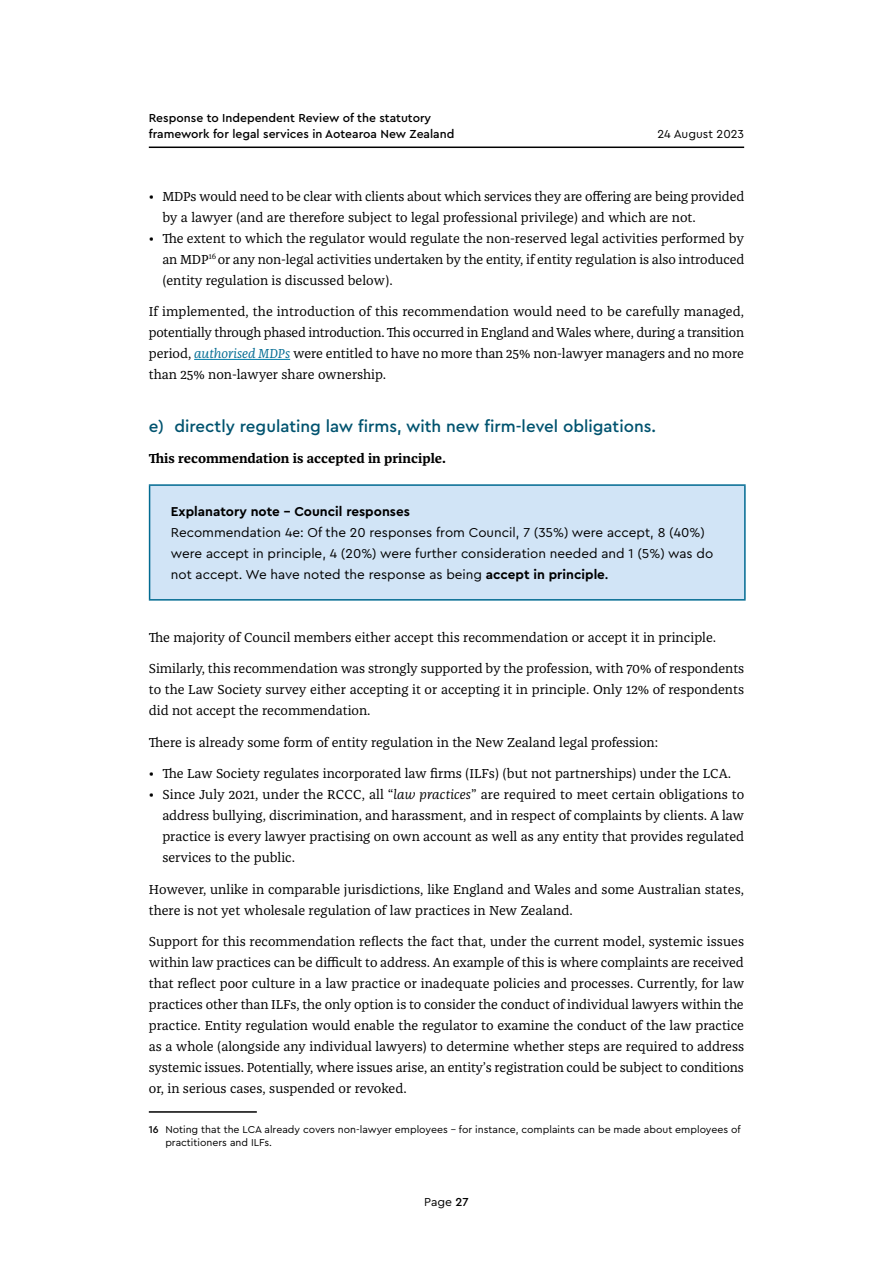
<style>
.page{position:relative;width:893px;height:1263px;background:#fff}
.page>*{position:absolute;margin:0;border:0;box-sizing:border-box;transform-origin:0 0}
.t1{font:500 16.95px "Cera PRO";color:#00536f}
.Body__Serif{font:13.5px/21px "Franziska Pro";color:#000;text-align:justify}
.Table_text{font:13.5px/21px "Cera PRO";color:#000}
.Body__Serif-2{font:700 13.5px "Franziska Pro";color:#000}
.Table_text-2{font:700 13.5px "Cera PRO";color:#000}
.t2{font:500 12.15px/15.8px "Cera PRO";color:#000}
.t3{font:12.15px "Cera PRO";color:#000}
.Footnotes{font:10.5px/12.6px "Cera PRO";color:#000}
.s1{font-style:italic;color:#006a91}
.s2{font-weight:700}
.s3{font-weight:500}
.s4{font-style:italic}
</style>
<div class="page">
<hr style="left:149px;top:147px;width:595px;height:1px;background:#000">
<hr style="left:194px;top:359px;width:96px;height:1px;background:#007eaa">
<div style="left:150px;top:485px;width:595px;height:115px;background:#d1e4f6"></div>
<hr style="left:149px;top:484px;width:597px;height:2px;background:#006a91">
<hr style="left:149px;top:486px;width:1px;height:113px;background:#006a91">
<hr style="left:744px;top:486px;width:2px;height:113px;background:#006a91">
<hr style="left:149px;top:599px;width:597px;height:2px;background:#006a91">
<hr style="left:149px;top:1111px;width:108px;height:2px;background:#000">
<p class="t2" style="left:149px;top:109px;width:307px">Response to Independent Review of the statutory framework for legal services in Aotearoa New Zealand</p>
<p class="t3" style="left:657px;top:125px;width:88px">24 August 2023</p>
<p class="Body__Serif" style="left:162px;top:185px;width:583px;text-indent:-14px">• MDPs would need to be clear with clients about which services they are offering are being provided by a lawyer (and are therefore subject to legal professional privilege) and which are not.</p>
<p class="Body__Serif" style="left:162px;top:227px;width:584px;text-indent:-14px">• The extent to which the regulator would regulate the non-reserved legal activities performed by an MDP<sup>16</sup> or any non-legal activities undertaken by the entity, if entity regulation is also introduced (entity regulation is discussed below).</p>
<p class="Body__Serif" style="left:149px;top:301px;width:597px">If implemented, the introduction of this recommendation would need to be carefully managed, potentially through phased introduction. This occurred in England and Wales where, during a transition period, <span class="s1">authorised MDPs</span> were entitled to have no more than 25% non-lawyer managers and no more than 25% non-lawyer share ownership.</p>
<p class="t1" style="left:149px;top:415px;width:509px">e) directly regulating law firms, with new firm-level obligations.</p>
<p class="Body__Serif-2" style="left:149px;top:450px;width:299px">This recommendation is accepted in principle.</p>
<p class="Table_text-2" style="left:171px;top:502px;width:241px">Explanatory note – Council responses</p>
<p class="Table_text" style="left:171px;top:521px;width:544px">Recommendation 4e: Of the 20 responses from Council, 7 (35%) were accept, 8 (40%) were accept in principle, 4 (20%) were further consideration needed and 1 (5%) was do not accept. We have noted the response as being <span class="s2">accept in principle</span><span class="s3">.</span></p>
<p class="Body__Serif" style="left:149px;top:626px;width:569px">The majority of Council members either accept this recommendation or accept it in principle.</p>
<p class="Body__Serif" style="left:149px;top:658px;width:597px">Similarly, this recommendation was strongly supported by the profession, with 70% of respondents to the Law Society survey either accepting it or accepting it in principle. Only 12% of respondents did not accept the recommendation.</p>
<p class="Body__Serif" style="left:149px;top:731px;width:511px">There is already some form of entity regulation in the New Zealand legal profession:</p>
<p class="Body__Serif" style="left:149px;top:763px;width:584px">• The Law Society regulates incorporated law firms (ILFs) (but not partnerships) under the LCA.</p>
<p class="Body__Serif" style="left:162px;top:784px;width:583px;text-indent:-14px">• Since July 2021, under the RCCC, all “<span class="s4">law practices</span>” are required to meet certain obligations to address bullying, discrimination, and harassment, and in respect of complaints by clients. A law practice is every lawyer practising on own account as well as any entity that provides regulated services to the public.</p>
<p class="Body__Serif" style="left:149px;top:878px;width:597px">However, unlike in comparable jurisdictions, like England and Wales and some Australian states, there is not yet wholesale regulation of law practices in New Zealand.</p>
<p class="Body__Serif" style="left:149px;top:931px;width:597px">Support for this recommendation reflects the fact that, under the current model, systemic issues within law practices can be difficult to address. An example of this is where complaints are received that reflect poor culture in a law practice or inadequate policies and processes. Currently, for law practices other than ILFs, the only option is to consider the conduct of individual lawyers within the practice. Entity regulation would enable the regulator to examine the conduct of the law practice as a whole (alongside any individual lawyers) to determine whether steps are required to address systemic issues. Potentially, where issues arise, an entity’s registration could be subject to conditions or, in serious cases, suspended or revoked.</p>
<p class="Footnotes" style="left:165px;top:1123px;width:577px;text-indent:-16px"><span class="s3">16</span> Noting that the LCA already covers non-lawyer employees – for instance, complaints can be made about employees of practitioners and ILFs.</p>
<p class="t3" style="left:424px;top:1194px;width:46px">Page <span class="s3">27</span></p>
</div>
